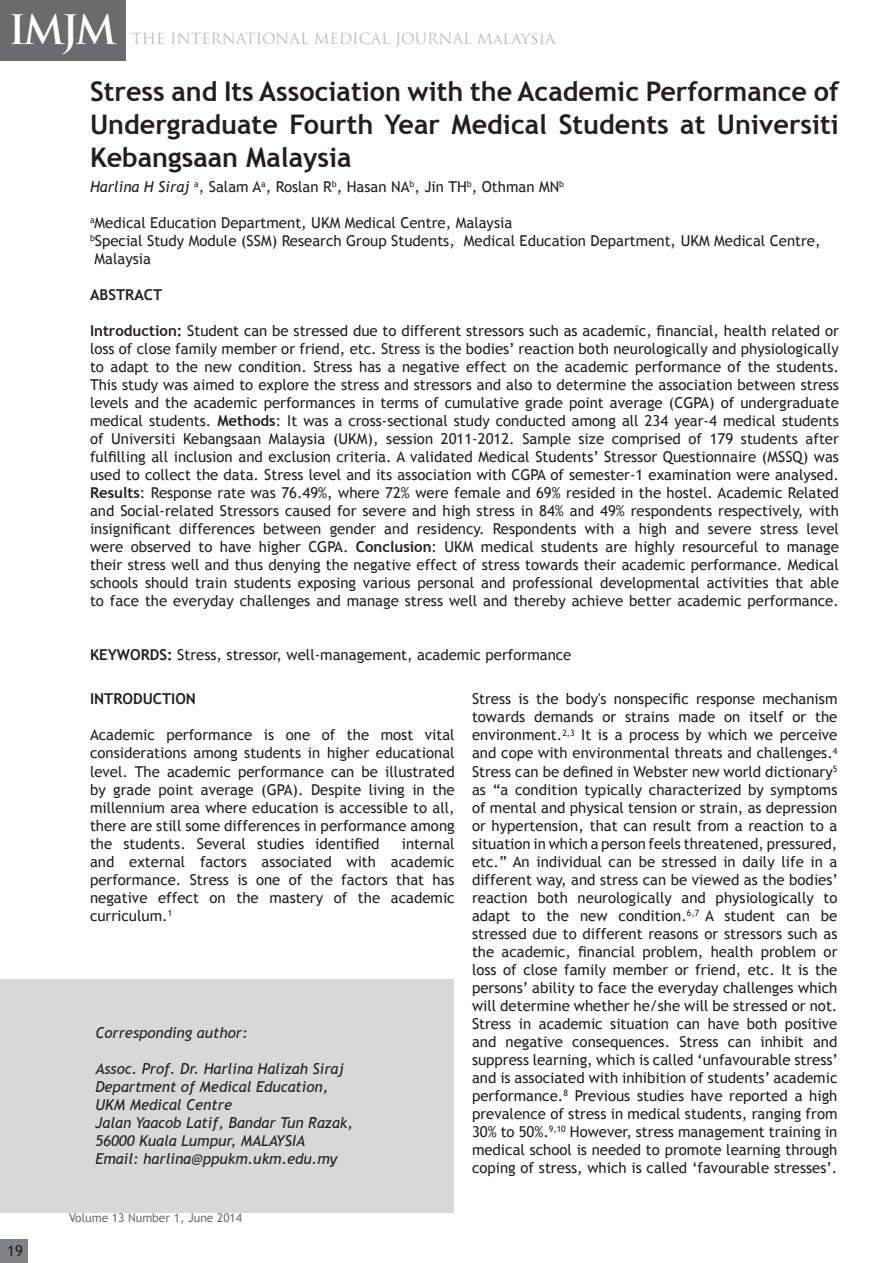
<style>
.page{position:relative;width:893px;height:1263px;background:#fff}
.page>*{position:absolute;margin:0;border:0;box-sizing:border-box;transform-origin:0 0}
.t1{font:700 39.6px "Trajan Pro";color:#fff}
.t2{font:700 27px/33px "Trebuchet MS";color:#231f20;text-align:justify}
.t3{font:15px/18px "Trebuchet MS";color:#231f20;text-align:justify}
.t4{font:italic 15px "Trebuchet MS";color:#231f20}
.t5{font:15px "Trajan Pro";color:#bcbdc0}
.t6{font:700 15px "Trebuchet MS";color:#231f20}
.t7{font:12px "Trebuchet MS";color:#6c6d70}
.s1{font-style:italic}
.s2{font-weight:700}
.s3{font-size:16.5px}
</style>
<div class="page">
<div style="left:0;top:1240px;width:27px;height:23px;background:#818386"></div>
<div style="left:0;top:0;width:125px;height:61px;background:#6b6b6e"></div>
<div style="left:0;top:979px;width:453px;height:233px;background:#d8d8d8"></div>
<h1 class="t1" style="left:9px;top:5px;width:110px">IMJM</h1>
<p class="t2" style="left:90px;top:75px;width:750px">Stress and Its Association with the Academic Performance of Undergraduate Fourth Year Medical Students at Universiti Kebangsaan Malaysia</p>
<p class="t3" style="left:90px;top:178px;width:476px"><span class="s1">Harlina H Siraj</span> <sup>a</sup>, Salam A<sup>a</sup>, Roslan R<sup>b</sup>, Hasan NA<sup>b</sup>, Jin TH<sup>b</sup>, Othman MN<sup>b</sup></p>
<p class="t3" style="left:90px;top:214px;width:424px"><sup>a</sup>Medical Education Department, UKM Medical Centre, Malaysia</p>
<p class="t3" style="left:95px;top:232px;width:728px;text-indent:-5px"><sup>b</sup>Special Study Module (SSM) Research Group Students, Medical Education Department, UKM Medical Centre,<br>Malaysia</p>
<p class="t6" style="left:90px;top:286px;width:74px">ABSTRACT</p>
<p class="t3" style="left:90px;top:322px;width:750px"><span class="s2">Introduction:</span> Student can be stressed due to different stressors such as academic, financial, health related or loss of close family member or friend, etc. Stress is the bodies’ reaction both neurologically and physiologically to adapt to the new condition. Stress has a negative effect on the academic performance of the students.<br>This study was aimed to explore the stress and stressors and also to determine the association between stress levels and the academic performances in terms of cumulative grade point average (CGPA) of undergraduate medical students. <span class="s2">Methods</span>: It was a cross-sectional study conducted among all 234 year-4 medical students of Universiti Kebangsaan Malaysia (UKM), session 2011-2012. Sample size comprised of 179 students after fulfilling all inclusion and exclusion criteria. A validated Medical Students’ Stressor Questionnaire (MSSQ) was used to collect the data. Stress level and its association with CGPA of semester-1 examination were analysed.<br><span class="s2">Results</span>: Response rate was 76.49%, where 72% were female and 69% resided in the hostel. Academic Related and Social-related Stressors caused for severe and high stress in 84% and 49% respondents respectively, with insignificant differences between gender and residency. Respondents with a high and severe stress level were observed to have higher CGPA. <span class="s2">Conclusion</span>: UKM medical students are highly resourceful to manage their stress well and thus denying the negative effect of stress towards their academic performance. Medical schools should train students exposing various personal and professional developmental activities that able to face the everyday challenges and manage stress well and thereby achieve better academic performance.</p>
<p class="t3" style="left:90px;top:646px;width:483px"><span class="s2">KEYWORDS:</span> Stress, stressor, well-management, academic performance</p>
<p class="t5" style="left:131px;top:29px;width:426px">THE INTERNATIONAL MEDICAL JOURNAL Ma<span class="s3">laysia</span></p>
<p class="t3" style="left:7px;top:1242px;width:17px">19</p>
<p class="t6" style="left:90px;top:690px;width:107px">INTRODUCTION</p>
<p class="t3" style="left:90px;top:726px;width:366px">Academic performance is one of the most vital considerations among students in higher educational level. The academic performance can be illustrated by grade point average (GPA). Despite living in the millennium area where education is accessible to all, there are still some differences in performance among the students. Several studies identified</p>
<p class="t3" style="left:90px;top:834px;width:366px;text-indent:312px">internal and external factors associated with academic performance. Stress is one of the factors that has negative effect on the mastery of the academic curriculum.<sup>1</sup></p>
<p class="t4" style="left:95px;top:1023px;width:154px">Corresponding author:</p>
<p class="t4" style="left:95px;top:1059px;width:250px">Assoc. Prof. Dr. Harlina Halizah Siraj</p>
<p class="t4" style="left:95px;top:1077px;width:234px">Department of Medical Education,</p>
<p class="t4" style="left:95px;top:1095px;width:138px">UKM Medical Centre</p>
<p class="t4" style="left:95px;top:1113px;width:259px">Jalan Yaacob Latif, Bandar Tun Razak,</p>
<p class="t4" style="left:95px;top:1131px;width:211px">56000 Kuala Lumpur, MALAYSIA</p>
<p class="t4" style="left:95px;top:1149px;width:243px">Email: harlina@ppukm.ukm.edu.my</p>
<p class="t7" style="left:69px;top:1211px;width:175px">Volume 13 Number 1, June 2014</p>
<p class="t3" style="left:472px;top:690px;width:368px">Stress is the body's nonspecific response mechanism towards demands or strains made on itself or the environment.<sup>2,3</sup> It is a process by which we perceive and cope with environmental threats and challenges.<sup>4<br></sup>Stress can be defined in Webster new world dictionary<sup>5 </sup>as “a condition typically characterized by symptoms of mental and physical tension or strain, as depression or hypertension, that can result from a reaction to a situation in which a person feels threatened, pressured, etc.” An individual can be stressed in daily life in a different way, and stress can be viewed as the bodies’ reaction both neurologically and physiologically to adapt to the new condition.<sup>6,7</sup> A student can be stressed due to different reasons or stressors such as the academic, financial problem, health problem or loss of close family member or friend, etc. It is the persons’ ability to face the everyday challenges which will determine whether he/she will be stressed or not.<br>Stress in academic situation can have both positive and negative consequences. Stress can inhibit and suppress learning, which is called ‘unfavourable stress’ and is associated with inhibition of students’ academic performance.<sup>8</sup> Previous studies have reported a high prevalence of stress in medical students, ranging from 30% to 50%.<sup>9,10</sup> However, stress management training in medical school is needed to promote learning through coping of stress, which is called ‘favourable stresses’.</p>
</div>
